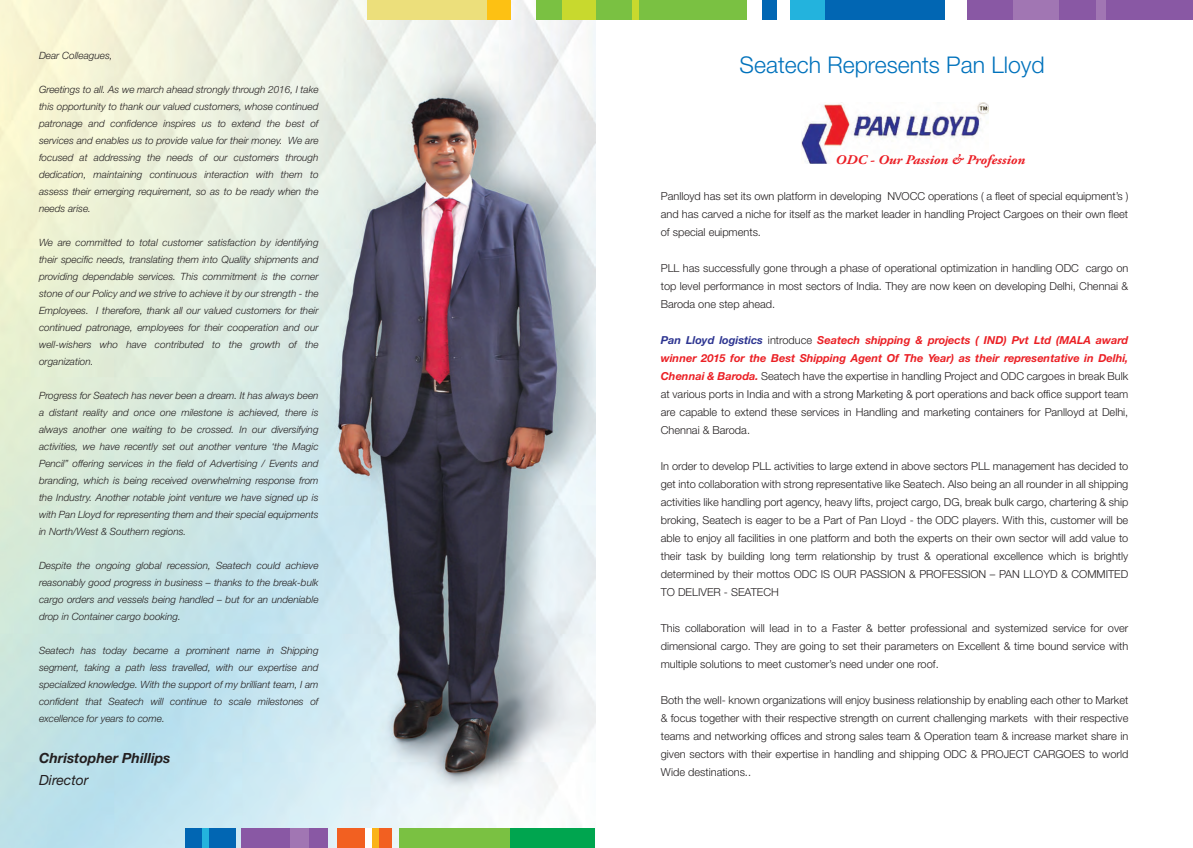
<style>
.page{position:relative;width:1193px;height:848px;background:#fff}
.page>*{position:absolute;margin:0;border:0;box-sizing:border-box;transform-origin:0 0}
.t1{font:300 23px "Helvetica Neue";color:#0072bc}
.t2{font:italic 700 14px "Helvetica Neue";color:#231f20}
.t3{font:italic 14px "Helvetica Neue";color:#231f20}
.t4{font:italic 700 13.3px "Adobe Garamond Pro";color:#eb1e25;scale:1.07 1}
.t5{font:300 11px/18px "Helvetica Neue";color:#231f20;text-align:justify}
.t6{font:italic 300 10px/17px "Helvetica Neue";color:#231f20;text-align:justify}
.s1{font-weight:700;font-style:italic;color:#2d3591}
.s2{font-weight:700;font-style:italic;color:#eb2025}
</style>
<div class="page">
<img style="left:0;top:0;width:596px;height:847px">
<div style="left:367px;top:0;width:143px;height:20px;background:#ecdf7b"></div>
<div style="left:536px;top:0;width:211px;height:20px;background:#7ac142"></div>
<div style="left:562px;top:0;width:34px;height:20px;background:#c8d92e"></div>
<div style="left:632px;top:0;width:7px;height:20px;background:#c8d92e"></div>
<div style="left:487px;top:0;width:24px;height:20px;background:#fdc113"></div>
<div style="left:762px;top:0;width:15px;height:20px;background:#0166b3"></div>
<div style="left:818px;top:0;width:127px;height:20px;background:#0166b3"></div>
<div style="left:791px;top:0;width:34px;height:20px;background:#23b3dd"></div>
<div style="left:967px;top:0;width:226px;height:20px;background:#8958a4"></div>
<div style="left:1014px;top:0;width:45px;height:20px;background:#a176b3"></div>
<div style="left:1096px;top:0;width:9px;height:20px;background:#a176b3"></div>
<div style="left:399px;top:827px;width:196px;height:20px;background:#7ac142"></div>
<div style="left:337px;top:827px;width:55px;height:20px;background:#f26021"></div>
<div style="left:185px;top:827px;width:50px;height:20px;background:#0166b3"></div>
<div style="left:202px;top:827px;width:7px;height:20px;background:#23b3dd"></div>
<div style="left:372px;top:827px;width:7px;height:20px;background:#fab318"></div>
<div style="left:365px;top:827px;width:7px;height:20px;background:#fff"></div>
<div style="left:242px;top:827px;width:86px;height:20px;background:#8958a4"></div>
<div style="left:511px;top:827px;width:84px;height:20px;background:#00a54f"></div>
<div style="left:290px;top:827px;width:19px;height:20px;background:#a176b3"></div>
<img style="left:801px;top:103px;width:187px;height:61px">
<p class="t6" style="left:39px;top:48px;width:75px">Dear Colleagues,</p>
<p class="t6" style="left:39px;top:82px;width:281px">Greetings to all. As we march ahead strongly through 2016, I take this opportunity to thank our valued customers, whose continued patronage and confidence inspires us to extend the best of services and enables us to provide value for their money. We are focused at addressing the needs of our customers through dedication, maintaining continuous interaction with them to assess their emerging requirement, so as to be ready when the needs arise.</p>
<p class="t6" style="left:39px;top:235px;width:281px">We are committed to total customer satisfaction by identifying their specific needs, translating them into Quality shipments and providing dependable services. This commitment is the corner stone of our Policy and we strive to achieve it by our strength - the Employees. I therefore, thank all our valued customers for their continued patronage, employees for their cooperation and our well-wishers who have contributed to the growth of the organization.</p>
<p class="t6" style="left:39px;top:388px;width:281px">Progress for Seatech has never been a dream. It has always been a distant reality and once one milestone is achieved, there is always another one waiting to be crossed. In our diversifying activities, we have recently set out another venture ‘the Magic Pencil” offering services in the field of Advertising / Events and branding, which is being received overwhelming response from the Industry. Another notable joint venture we have signed up is with Pan Lloyd for representing them and their special equipments in North/West &amp; Southern regions.</p>
<p class="t6" style="left:39px;top:558px;width:281px">Despite the ongoing global recession, Seatech could achieve reasonably good progress in business – thanks to the break-bulk cargo orders and vessels being handled – but for an undeniable drop in Container cargo booking.</p>
<p class="t6" style="left:39px;top:643px;width:281px">Seatech has today became a prominent name in Shipping segment, taking a path less travelled, with our expertise and specialized knowledge. With the support of my brilliant team, I am confident that Seatech will continue to scale milestones of excellence for years to come.</p>
<p class="t2" style="left:39px;top:753px;width:133px">Christopher Phillips</p>
<p class="t3" style="left:39px;top:775px;width:51px">Director</p>
<h1 class="t1" style="left:739px;top:57px;width:307px">Seatech Represents Pan Lloyd</h1>
<p class="t4" style="left:835px;top:151px;width:179px">ODC - Our Passion &amp; Profession</p>
<p class="t5" style="left:661px;top:188px;width:469px">Panlloyd has set its own platform in developing NVOCC operations ( a fleet of special equipment’s ) and has carved a niche for itself as the market leader in handling Project Cargoes on their own fleet of special euipments.</p>
<p class="t5" style="left:661px;top:260px;width:469px">PLL has successfully gone through a phase of operational optimization in handling ODC cargo on top level performance in most sectors of India. They are now keen on developing Delhi, Chennai &amp; Baroda one step ahead.</p>
<p class="t5" style="left:661px;top:332px;width:469px"><span class="s1">Pan Lloyd logistics</span> introduce <span class="s2">Seatech shipping &amp; projects ( IND) Pvt Ltd (MALA award winner 2015 for the Best Shipping Agent Of The Year) as their representative in Delhi, Chennai &amp; Baroda.</span> Seatech have the expertise in handling Project and ODC cargoes in break Bulk at various ports in India and with a strong Marketing &amp; port operations and back office support team are capable to extend these services in Handling and marketing containers for Panlloyd at Delhi, Chennai &amp; Baroda.</p>
<p class="t5" style="left:661px;top:458px;width:469px">In order to develop PLL activities to large extend in above sectors PLL management has decided to get into collaboration with strong representative like Seatech. Also being an all rounder in all shipping activities like handling port agency, heavy lifts, project cargo, DG, break bulk cargo, chartering &amp; ship broking, Seatech is eager to be a Part of Pan Lloyd - the ODC players. With this, customer will be able to enjoy all facilities in one platform and both the experts on their own sector will add value to their task by building long term relationship by trust &amp; operational excellence which is brightly determined by their mottos ODC IS OUR PASSION &amp; PROFESSION – PAN LLOYD &amp; COMMITED TO DELIVER - SEATECH</p>
<p class="t5" style="left:661px;top:620px;width:469px">This collaboration will lead in to a Faster &amp; better professional and systemized service for over dimensional cargo. They are going to set their parameters on Excellent &amp; time bound service with multiple solutions to meet customer’s need under one roof.</p>
<p class="t5" style="left:661px;top:692px;width:469px">Both the well- known organizations will enjoy business relationship by enabling each other to Market &amp; focus together with their respective strength on current challenging markets with their respective teams and networking offices and strong sales team &amp; Operation team &amp; increase market share in given sectors with their expertise in handling and shipping ODC &amp; PROJECT CARGOES to world Wide destinations..</p>
</div>
